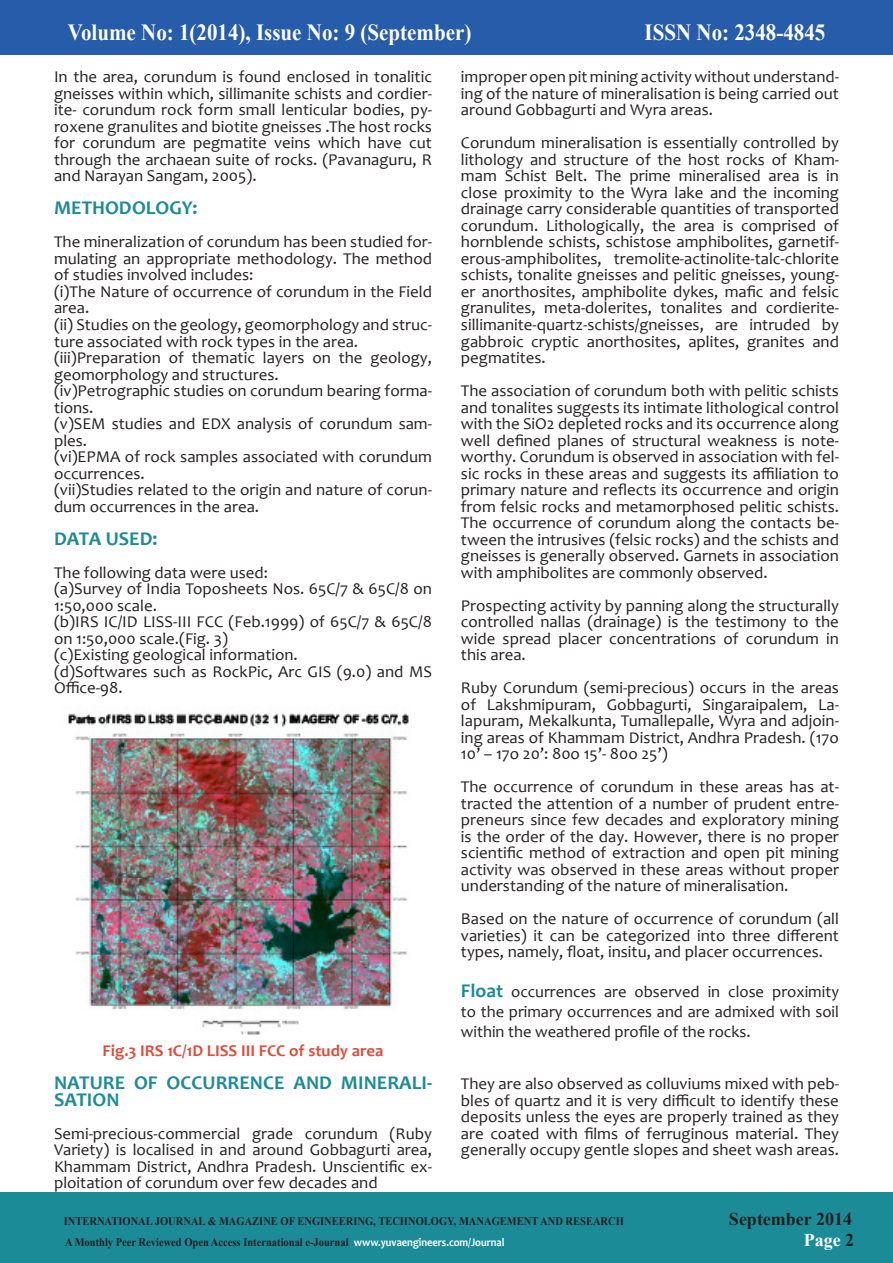
<style>
.page{position:relative;width:893px;height:1263px;background:#fff}
.page>*{position:absolute;margin:0;border:0;box-sizing:border-box;transform-origin:0 0}
.t1{font:700 23.1px "Times New Roman";color:#fff;scale:.91 1}
.t2{font:700 19.5px/16.5px "Candara";color:#1c8b98}
.t3{font:700 18px "Times New Roman";color:#231f20}
.t4{font:700 18px "Times New Roman";color:#fff}
.t5{font:16.5px/16.5px "Candara";color:#231f20;text-align:justify}
.t6{font:700 16.5px "Candara";color:#e14b3b}
.t7{font:700 11.55px "Times New Roman";color:#231f20;scale:.91 1}
.s1{font-weight:700;font-size:19.5px;color:#1c8b98}
.s2{font-family:"Candara";color:#fff}
.s3{color:#231f20}
</style>
<div class="page">
<img style="left:68px;top:713px;width:341px;height:322px">
<div style="left:0;top:0;width:893px;height:54px;background:#275caa"></div>
<div style="left:0;top:1193px;width:893px;height:70px;background:#1c8b98"></div>
<p class="t1" style="left:68px;top:16px;width:445px">Volume No: 1(2014), Issue No: 9 (September)</p>
<p class="t1" style="left:645px;top:16px;width:200px">ISSN No: 2348-4845</p>
<p class="t5" style="left:54px;top:69px;width:380px">In the area, corundum is found enclosed in tonalitic gneisses within which, sillimanite schists and cordier&shy;ite- corundum rock form small lenticular bodies, py&shy;roxene granulites and biotite gneisses .The host rocks for corundum are pegmatite veins which have cut through the archaean suite of rocks. (Pavanaguru, R and Narayan Sangam, 2005).</p>
<p class="t2" style="left:54px;top:200px;width:145px">METHODOLOGY:</p>
<p class="t5" style="left:54px;top:234px;width:380px">The mineralization of corundum has been studied for&shy;mulating an appropriate methodology. The method of studies involved includes:</p>
<p class="t5" style="left:54px;top:283px;width:380px">(i)The Nature of occurrence of corundum in the Field area.</p>
<p class="t5" style="left:54px;top:316px;width:380px">(ii) Studies on the geology, geomorphology and struc&shy;ture associated with rock types in the area.</p>
<p class="t5" style="left:54px;top:349px;width:379px">(iii)Preparation of thematic layers on the geology, geomorphology and structures.</p>
<p class="t5" style="left:54px;top:382px;width:380px">(iv)Petrographic studies on corundum bearing forma&shy;tions.</p>
<p class="t5" style="left:54px;top:415px;width:380px">(v)SEM studies and EDX analysis of corundum sam&shy;ples.</p>
<p class="t5" style="left:54px;top:448px;width:379px">(vi)EPMA of rock samples associated with corundum occurrences.</p>
<p class="t5" style="left:54px;top:481px;width:380px">(vii)Studies related to the origin and nature of corun&shy;dum occurrences in the area.</p>
<p class="t2" style="left:54px;top:530px;width:105px">DATA USED:</p>
<p class="t5" style="left:54px;top:564px;width:216px">The following data were used:</p>
<p class="t5" style="left:54px;top:580px;width:379px">(a)Survey of India Toposheets Nos. 65C/7 &amp; 65C/8 on<br>1:50,000 scale.</p>
<p class="t5" style="left:54px;top:613px;width:379px">(b)IRS IC/ID LISS-III FCC (Feb.1999) of 65C/7 &amp; 65C/8 on 1:50,000 scale.(Fig. 3)</p>
<p class="t5" style="left:54px;top:646px;width:245px">(c)Existing geological information.</p>
<p class="t5" style="left:54px;top:663px;width:380px">(d)Softwares such as RockPic, Arc GIS (9.0) and MS<br>Office-98.</p>
<p class="t6" style="left:103px;top:1040px;width:282px">Fig.3 IRS 1C/1D LISS III FCC of study area</p>
<p class="t2" style="left:54px;top:1074px;width:380px">NATURE OF OCCURRENCE AND MINERALI-<br>SATION</p>
<p class="t5" style="left:54px;top:1125px;width:380px">Semi-precious-commercial grade corundum (Ruby Variety) is localised in and around Gobbagurti area, Khammam District, Andhra Pradesh. Unscientific ex&shy;ploitation of corundum over few decades and</p>
<p class="t5" style="left:461px;top:69px;width:380px">improper open pit mining activity without understand&shy;ing of the nature of mineralisation is being carried out around Gobbagurti and Wyra areas.</p>
<p class="t5" style="left:461px;top:135px;width:380px">Corundum mineralisation is essentially controlled by lithology and structure of the host rocks of Kham&shy;mam Schist Belt. The prime mineralised area is in close proximity to the Wyra lake and the incoming drainage carry considerable quantities of transported corundum. Lithologically, the area is comprised of hornblende schists, schistose amphibolites, garnetif&shy;erous-amphibolites, tremolite-actinolite-talc-chlorite schists, tonalite gneisses and pelitic gneisses, young&shy;er anorthosites, amphibolite dykes, mafic and felsic granulites, meta-dolerites, tonalites and cordierite&shy;sillimanite-quartz-schists/gneisses, are intruded by gabbroic cryptic anorthosites, aplites, granites and pegmatites.</p>
<p class="t5" style="left:461px;top:382px;width:380px">The association of corundum both with pelitic schists and tonalites suggests its intimate lithological control with the SiO2 depleted rocks and its occurrence along well defined planes of structural weakness is note&shy;worthy. Corundum is observed in association with fel&shy;sic rocks in these areas and suggests its affiliation to primary nature and reflects its occurrence and origin from felsic rocks and metamorphosed pelitic schists.<br>The occurrence of corundum along the contacts be&shy;tween the intrusives (felsic rocks) and the schists and gneisses is generally observed. Garnets in association with amphibolites are commonly observed.</p>
<p class="t5" style="left:461px;top:597px;width:380px">Prospecting activity by panning along the structurally controlled nallas (drainage) is the testimony to the wide spread placer concentrations of corundum in this area.</p>
<p class="t5" style="left:461px;top:679px;width:380px">Ruby Corundum (semi-precious) occurs in the areas of Lakshmipuram, Gobbagurti, Singaraipalem, La&shy;lapuram, Mekalkunta, Tumallepalle, Wyra and adjoin&shy;ing areas of Khammam District, Andhra Pradesh. (17o 10’ – 17o 20’: 80o 15’- 80o 25’)</p>
<p class="t5" style="left:461px;top:778px;width:380px">The occurrence of corundum in these areas has at&shy;tracted the attention of a number of prudent entre&shy;preneurs since few decades and exploratory mining is the order of the day. However, there is no proper scientific method of extraction and open pit mining activity was observed in these areas without proper understanding of the nature of mineralisation.</p>
<p class="t5" style="left:461px;top:910px;width:379px">Based on the nature of occurrence of corundum (all varieties) it can be categorized into three different types, namely, float, insitu, and placer occurrences.</p>
<p class="t5" style="left:461px;top:981px;width:380px;line-height:19.8px"><span class="s1">Float</span> occurrences are observed in close proximity to the primary occurrences and are admixed with soil within the weathered profile of the rocks.</p>
<p class="t5" style="left:461px;top:1075px;width:380px">They are also observed as colluviums mixed with peb&shy;bles of quartz and it is very difficult to identify these deposits unless the eyes are properly trained as they are coated with films of ferruginous material. They generally occupy gentle slopes and sheet wash areas.</p>
<p class="t7" style="left:64px;top:1213px;width:617px">INTERNATIONAL JOURNAL &amp; MAGAZINE OF ENGINEERING, TECHNOLOGY, MANAGEMENT AND RESEARCH</p>
<p class="t3" style="left:729px;top:1206px;width:125px">September 2014</p>
<p class="t7" style="left:65px;top:1234px;width:484px">A Monthly Peer Reviewed Open Access International e-Journal <span class="s2">www.yuvaengineers.com/Journal</span></p>
<p class="t4" style="left:804px;top:1228px;width:52px">Page <span class="s3">2</span></p>
</div>
